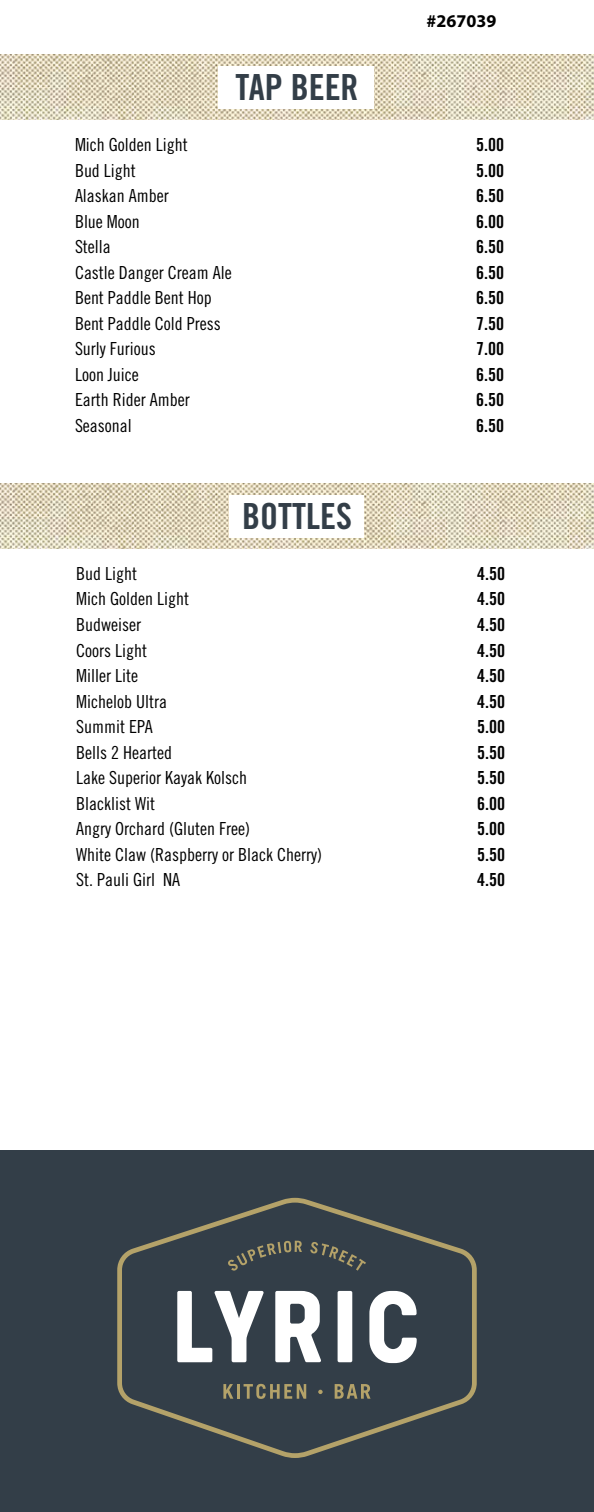
<style>
.page{position:relative;width:594px;height:1512px;background:#fff}
.page>*{position:absolute;margin:0;border:0;box-sizing:border-box;transform-origin:0 0}
.t1{font:36px "Trade Gothic LT Std Bd Cn 20";color:#333e48}
.t2{font:18px "Trade Gothic LT Std Cn 18";color:#000}
.t3{font:18px "Trade Gothic Bold Cond Twenty";color:#000}
.t4{font:700 18px "Myriad Pro";color:#000}
</style>
<div class="page">
<img style="left:0;top:55px;width:594px;height:65px">
<div style="left:218px;top:66px;width:156px;height:43px;background:#fff"></div>
<img style="left:0;top:484px;width:594px;height:64px">
<div style="left:230px;top:495px;width:134px;height:42px;background:#fff"></div>
<div style="left:0;top:1150px;width:594px;height:362px;background:#333e48"></div>
<svg style="left:117px;top:1198px;width:360px;height:260px"></svg>
<svg style="left:223px;top:1384px;width:10px;height:15px"></svg>
<hr style="left:237px;top:1384px;width:3px;height:15px;background:#b4a269">
<svg style="left:244px;top:1384px;width:62px;height:15px"></svg>
<svg style="left:318px;top:1390px;width:5px;height:4px"></svg>
<svg style="left:335px;top:1384px;width:36px;height:15px"></svg>
<svg style="left:228px;top:1241px;width:74px;height:30px"></svg>
<svg style="left:310px;top:1242px;width:56px;height:29px"></svg>
<svg style="left:275px;top:1291px;width:46px;height:71px"></svg>
<svg style="left:177px;top:1291px;width:87px;height:71px"></svg>
<div style="left:338px;top:1291px;width:14px;height:71px;background:#fff;border-radius:2px"></div>
<svg style="left:369px;top:1291px;width:48px;height:72px"></svg>
<p class="t1" style="left:235px;top:66px;width:125px">TAP BEER</p>
<p class="t4" style="left:427px;top:10px;width:71px">#267039</p>
<p class="t2" style="left:75px;top:134px;width:114px">Mich Golden Light</p>
<p class="t3" style="left:476px;top:134px;width:29px">5.00</p>
<p class="t2" style="left:75px;top:160px;width:62px">Bud Light</p>
<p class="t3" style="left:476px;top:159px;width:29px">5.00</p>
<p class="t2" style="left:75px;top:185px;width:95px">Alaskan Amber</p>
<p class="t3" style="left:476px;top:185px;width:29px">6.50</p>
<p class="t2" style="left:75px;top:211px;width:66px">Blue Moon</p>
<p class="t3" style="left:476px;top:210px;width:29px">6.00</p>
<p class="t2" style="left:75px;top:236px;width:37px">Stella</p>
<p class="t3" style="left:476px;top:236px;width:29px">6.50</p>
<p class="t2" style="left:75px;top:262px;width:158px">Castle Danger Cream Ale</p>
<p class="t3" style="left:476px;top:261px;width:29px">6.50</p>
<p class="t2" style="left:75px;top:287px;width:138px">Bent Paddle Bent Hop</p>
<p class="t3" style="left:476px;top:287px;width:29px">6.50</p>
<p class="t2" style="left:75px;top:313px;width:147px">Bent Paddle Cold Press</p>
<p class="t3" style="left:476px;top:312px;width:29px">7.50</p>
<p class="t2" style="left:75px;top:338px;width:82px">Surly Furious</p>
<p class="t3" style="left:476px;top:338px;width:29px">7.00</p>
<p class="t2" style="left:75px;top:364px;width:65px">Loon Juice</p>
<p class="t3" style="left:476px;top:363px;width:29px">6.50</p>
<p class="t2" style="left:75px;top:389px;width:116px">Earth Rider Amber</p>
<p class="t3" style="left:476px;top:389px;width:29px">6.50</p>
<p class="t2" style="left:75px;top:415px;width:58px">Seasonal</p>
<p class="t3" style="left:476px;top:414px;width:29px">6.50</p>
<p class="t1" style="left:242px;top:494px;width:111px">BOTTLES</p>
<p class="t2" style="left:76px;top:563px;width:62px">Bud Light</p>
<p class="t3" style="left:477px;top:563px;width:29px">4.50</p>
<p class="t2" style="left:76px;top:588px;width:114px">Mich Golden Light</p>
<p class="t3" style="left:477px;top:588px;width:29px">4.50</p>
<p class="t2" style="left:76px;top:614px;width:66px">Budweiser</p>
<p class="t3" style="left:477px;top:614px;width:29px">4.50</p>
<p class="t2" style="left:76px;top:639px;width:72px">Coors Light</p>
<p class="t3" style="left:477px;top:639px;width:29px">4.50</p>
<p class="t2" style="left:76px;top:665px;width:63px">Miller Lite</p>
<p class="t3" style="left:477px;top:665px;width:29px">4.50</p>
<p class="t2" style="left:76px;top:690px;width:92px">Michelob Ultra</p>
<p class="t3" style="left:477px;top:690px;width:29px">4.50</p>
<p class="t2" style="left:76px;top:716px;width:78px">Summit EPA</p>
<p class="t3" style="left:477px;top:716px;width:29px">5.00</p>
<p class="t2" style="left:76px;top:741px;width:97px">Bells 2 Hearted</p>
<p class="t3" style="left:477px;top:741px;width:29px">5.50</p>
<p class="t2" style="left:76px;top:767px;width:172px">Lake Superior Kayak Kolsch</p>
<p class="t3" style="left:477px;top:767px;width:29px">5.50</p>
<p class="t2" style="left:76px;top:792px;width:80px">Blacklist Wit</p>
<p class="t3" style="left:477px;top:792px;width:29px">6.00</p>
<p class="t2" style="left:76px;top:818px;width:175px">Angry Orchard (Gluten Free)</p>
<p class="t3" style="left:477px;top:818px;width:29px">5.00</p>
<p class="t2" style="left:76px;top:843px;width:247px">White Claw (Raspberry or Black Cherry)</p>
<p class="t3" style="left:477px;top:843px;width:29px">5.50</p>
<p class="t2" style="left:76px;top:869px;width:105px">St. Pauli Girl NA</p>
<p class="t3" style="left:477px;top:869px;width:29px">4.50</p>
</div>
